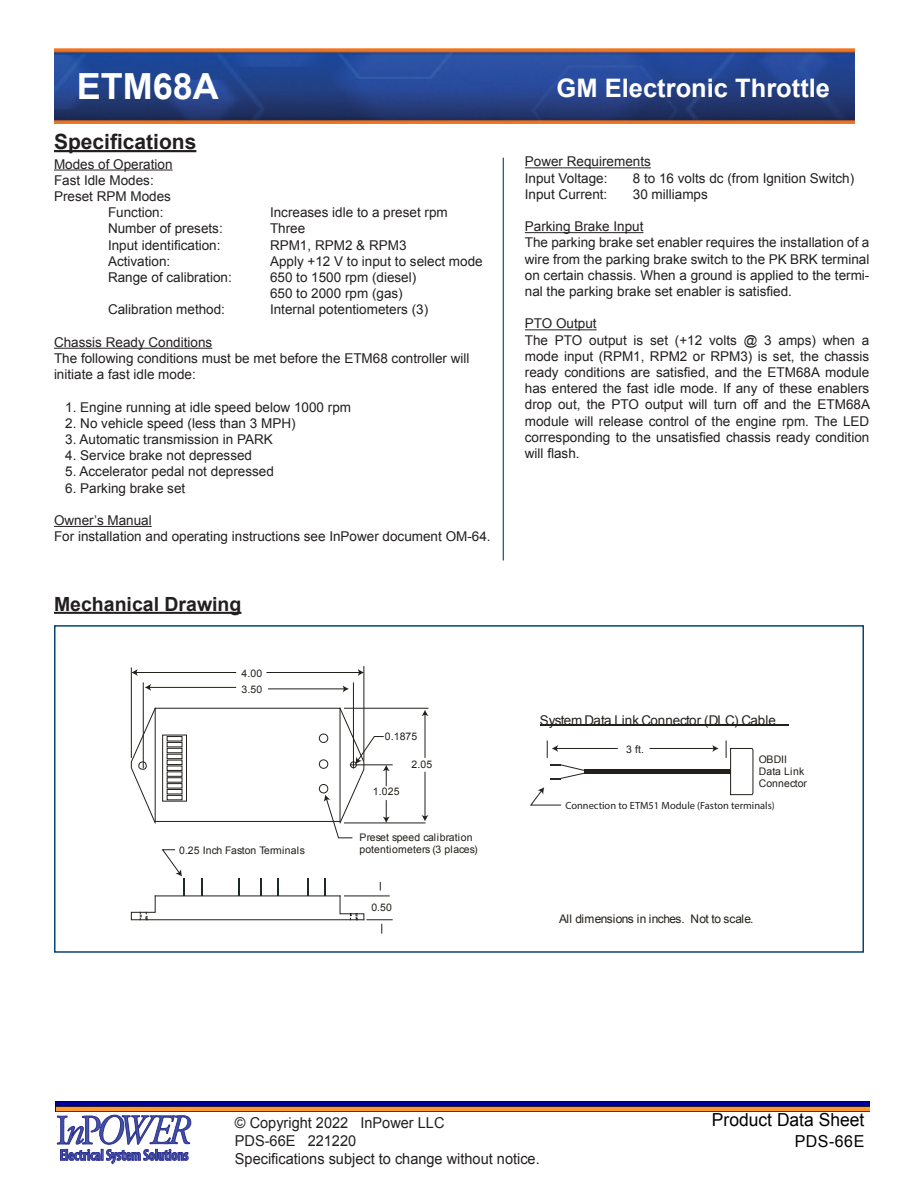
<style>
.page{position:relative;width:918px;height:1188px;background:#fff}
.page>*{position:absolute;margin:0;border:0;box-sizing:border-box;transform-origin:0 0}
.t1{font:700 36px "Arial";color:#fff}
.t2{font:700 25.5px "Arial";color:#fff}
.t3{font:700 21px "Arial";color:#231f20}
.t4{font:700 19.5px "Arial";color:#231f20}
.t5{font:18px "Arial";color:#000}
.t6{font:16.5px "Arial";letter-spacing:.03em;color:#000}
.t7{font:700 condensed 15.75px "Myriad Pro";letter-spacing:-.015em;color:#3d53a3;scale:.91 1}
.t8{font:15px "Arial";color:#231f20}
.t9{font:13.5px/16.2px "Arial";color:#231f20;text-align:justify}
.t10{font:13.5px "Arial";color:#23201b}
.t11{font:12px "Arial";letter-spacing:-.015em;color:#23201b}
.t12{font:10.5px/11.9px "Arial";letter-spacing:.015em;color:#23201b}
.t13{font:10.5px "Myriad Pro";color:#231f20}
</style>
<div class="page">
<img style="left:54px;top:49px;width:800px;height:75px">
<hr style="left:54px;top:150px;width:142px;height:2px;background:#231f20">
<hr style="left:54px;top:612px;width:187px;height:2px;background:#231f20">
<div style="left:54px;top:625px;width:810px;height:328px;border:2px solid #064573"></div>
<hr style="left:54px;top:170px;width:119px;height:1px;background:#231f20">
<hr style="left:54px;top:348px;width:158px;height:1px;background:#231f20">
<hr style="left:54px;top:526px;width:98px;height:1px;background:#231f20">
<div style="left:155px;top:708px;width:185px;height:114px;border:1px solid #23201b"></div>
<svg style="left:131px;top:707px;width:25px;height:117px"></svg>
<div style="left:138px;top:761px;width:9px;height:9px;border:1px solid #23201b;border-radius:3px"></div>
<hr style="left:350px;top:764px;width:42px;height:1px;background:#23201b">
<hr style="left:345px;top:708px;width:83px;height:1px;background:#23201b">
<hr style="left:345px;top:823px;width:80px;height:1px;background:#23201b">
<hr style="left:143px;top:683px;width:1px;height:85px;background:#23201b">
<hr style="left:364px;top:667px;width:1px;height:93px;background:#23201b">
<hr style="left:131px;top:668px;width:1px;height:89px;background:#23201b">
<hr style="left:353px;top:683px;width:1px;height:85px;background:#23201b">
<hr style="left:425px;top:714px;width:1px;height:43px;background:#23201b">
<svg style="left:421px;top:710px;width:8px;height:6px"></svg>
<hr style="left:425px;top:772px;width:1px;height:45px;background:#23201b">
<svg style="left:421px;top:815px;width:8px;height:6px"></svg>
<hr style="left:149px;top:687px;width:87px;height:1px;background:#23201b">
<svg style="left:145px;top:684px;width:6px;height:7px"></svg>
<hr style="left:268px;top:689px;width:77px;height:1px;background:#23201b">
<svg style="left:343px;top:685px;width:6px;height:7px"></svg>
<hr style="left:267px;top:672px;width:93px;height:1px;background:#23201b">
<svg style="left:358px;top:669px;width:6px;height:7px"></svg>
<hr style="left:136px;top:672px;width:100px;height:1px;background:#23201b">
<svg style="left:131px;top:669px;width:7px;height:7px"></svg>
<div style="left:585px;top:769px;width:146px;height:5px;background:#23201b"></div>
<svg style="left:550px;top:764px;width:35px;height:16px"></svg>
<hr style="left:540px;top:725px;width:249px;height:1px;background:#23201b">
<svg style="left:726px;top:741px;width:28px;height:54px"></svg>
<hr style="left:556px;top:748px;width:61px;height:1px;background:#23201b">
<svg style="left:547px;top:741px;width:11px;height:16px"></svg>
<hr style="left:650px;top:748px;width:64px;height:1px;background:#23201b">
<svg style="left:712px;top:745px;width:7px;height:7px"></svg>
<svg style="left:530px;top:787px;width:31px;height:19px"></svg>
<svg style="left:324px;top:707px;width:66px;height:132px"></svg>
<div style="left:162px;top:735px;width:25px;height:67px;border:1px solid #23201b"></div>
<div style="left:167px;top:736px;width:15px;height:5px;border:1px solid #23201b"></div>
<div style="left:167px;top:742px;width:15px;height:5px;border:1px solid #23201b"></div>
<div style="left:167px;top:748px;width:15px;height:5px;border:1px solid #23201b"></div>
<div style="left:167px;top:754px;width:15px;height:5px;border:1px solid #23201b"></div>
<div style="left:167px;top:760px;width:15px;height:5px;border:1px solid #23201b"></div>
<div style="left:167px;top:766px;width:15px;height:5px;border:1px solid #23201b"></div>
<div style="left:167px;top:771px;width:15px;height:6px;border:1px solid #23201b"></div>
<div style="left:167px;top:783px;width:15px;height:5px;border:1px solid #23201b"></div>
<div style="left:167px;top:795px;width:15px;height:5px;border:1px solid #23201b"></div>
<div style="left:167px;top:789px;width:15px;height:5px;border:1px solid #23201b"></div>
<div style="left:167px;top:777px;width:15px;height:6px;border:1px solid #23201b"></div>
<div style="left:319px;top:784px;width:9px;height:9px;border:1px solid #23201b;border-radius:50%"></div>
<div style="left:319px;top:759px;width:9px;height:10px;border:1px solid #23201b;border-radius:50%"></div>
<div style="left:319px;top:734px;width:9px;height:9px;border:1px solid #23201b;border-radius:50%"></div>
<svg style="left:131px;top:849px;width:261px;height:84px"></svg>
<hr style="left:525px;top:167px;width:126px;height:1px;background:#231f20">
<hr style="left:525px;top:232px;width:118px;height:1px;background:#231f20">
<hr style="left:525px;top:329px;width:72px;height:1px;background:#231f20">
<hr style="left:503px;top:158px;width:1px;height:403px;background:#064573">
<img style="left:55px;top:1101px;width:814px;height:10px">
<svg style="left:56px;top:1115px;width:135px;height:49px"></svg>
<p class="t1" style="left:77px;top:63px;width:144px">ETM68A</p>
<p class="t2" style="left:557px;top:71px;width:275px">GM Electronic Throttle</p>
<p class="t3" style="left:54px;top:128px;width:144px">Specifications</p>
<p class="t9" style="left:54px;top:156px;width:120px">Modes of Operation</p>
<p class="t9" style="left:54px;top:172px;width:101px">Fast Idle Modes:</p>
<p class="t9" style="left:54px;top:188px;width:119px">Preset RPM Modes</p>
<p class="t9" style="left:108px;top:204px;width:57px">Function:</p>
<p class="t9" style="left:270px;top:204px;width:179px">Increases idle to a preset rpm</p>
<p class="t9" style="left:108px;top:221px;width:116px">Number of presets:</p>
<p class="t9" style="left:270px;top:221px;width:37px">Three</p>
<p class="t9" style="left:108px;top:237px;width:114px">Input identification:</p>
<p class="t9" style="left:270px;top:237px;width:138px">RPM1, RPM2 &amp; RPM3</p>
<p class="t9" style="left:108px;top:253px;width:64px">Activation:</p>
<p class="t9" style="left:270px;top:253px;width:214px">Apply +12 V to input to select mode</p>
<p class="t9" style="left:108px;top:269px;width:125px">Range of calibration:</p>
<p class="t9" style="left:270px;top:269px;width:148px">650 to 1500 rpm (diesel)</p>
<p class="t9" style="left:270px;top:285px;width:134px">650 to 2000 rpm (gas)</p>
<p class="t9" style="left:108px;top:302px;width:119px">Calibration method:</p>
<p class="t9" style="left:270px;top:302px;width:160px">Internal potentiometers (3)</p>
<p class="t9" style="left:54px;top:334px;width:160px">Chassis Ready Conditions</p>
<p class="t9" style="left:54px;top:350px;width:417px">The following conditions must be met before the ETM68 controller will initiate a fast idle mode:</p>
<p class="t9" style="left:65px;top:399px;width:287px">1. Engine running at idle speed below 1000 rpm</p>
<p class="t9" style="left:65px;top:415px;width:232px">2. No vehicle speed (less than 3 MPH)</p>
<p class="t9" style="left:65px;top:431px;width:209px">3. Automatic transmission in PARK</p>
<p class="t9" style="left:65px;top:447px;width:188px">4. Service brake not depressed</p>
<p class="t9" style="left:65px;top:464px;width:210px">5. Accelerator pedal not depressed</p>
<p class="t9" style="left:65px;top:480px;width:122px">6. Parking brake set</p>
<p class="t9" style="left:54px;top:512px;width:99px">Owner’s Manual</p>
<p class="t9" style="left:54px;top:528px;width:438px">For installation and operating instructions see InPower document OM-64.</p>
<p class="t4" style="left:54px;top:591px;width:189px">Mechanical Drawing</p>
<p class="t12" style="left:242px;top:667px;width:22px">4.00</p>
<p class="t12" style="left:242px;top:684px;width:22px">3.50</p>
<p class="t12" style="left:385px;top:730px;width:34px">0.1875</p>
<p class="t12" style="left:412px;top:758px;width:22px">2.05</p>
<p class="t12" style="left:373px;top:786px;width:28px">1.025</p>
<p class="t12" style="left:359px;top:831px;width:115px">Preset speed calibration</p>
<p class="t12" style="left:179px;top:845px;width:128px">0.25 Inch Faston Terminals</p>
<p class="t12" style="left:359px;top:843px;width:120px">potentiometers (3 places)</p>
<p class="t12" style="left:371px;top:901px;width:22px">0.50</p>
<p class="t9" style="left:525px;top:154px;width:128px">Power Requirements</p>
<p class="t9" style="left:525px;top:170px;width:84px">Input Voltage:</p>
<p class="t9" style="left:633px;top:170px;width:223px">8 to 16 volts dc (from Ignition Switch)</p>
<p class="t9" style="left:525px;top:186px;width:84px">Input Current:</p>
<p class="t9" style="left:633px;top:186px;width:77px">30 milliamps</p>
<p class="t9" style="left:525px;top:219px;width:120px">Parking Brake Input</p>
<p class="t9" style="left:525px;top:235px;width:346px">The parking brake set enabler requires the installation of a wire from the parking brake switch to the PK BRK terminal on certain chassis. When a ground is applied to the termi&shy;nal the parking brake set enabler is satisfied.</p>
<p class="t9" style="left:525px;top:316px;width:73px">PTO Output</p>
<p class="t9" style="left:525px;top:332px;width:347px">The PTO output is set (+12 volts @ 3 amps) when a mode input (RPM1, RPM2 or RPM3) is set, the chassis ready conditions are satisfied, and the ETM68A module has entered the fast idle mode. If any of these enablers drop out, the PTO output will turn off and the ETM68A module will release control of the engine rpm. The LED corresponding to the unsatisfied chassis ready condition will flash.</p>
<p class="t10" style="left:540px;top:711px;width:238px">System Data Link Connector (DLC) Cable</p>
<p class="t12" style="left:626px;top:743px;width:19px">3 ft.</p>
<p class="t12" style="left:759px;top:754px;width:50px">OBDII<br>Data Link<br>Connector</p>
<p class="t13" style="left:565px;top:799px;width:211px">Connection to ETM51 Module (Faston terminals)</p>
<p class="t11" style="left:559px;top:911px;width:196px">All dimensions in inches. Not to scale.</p>
<p class="t7" style="left:60px;top:1145px;width:143px">Electrical System Solutions</p>
<p class="t8" style="left:235px;top:1113px;width:211px">© Copyright 2022 InPower LLC</p>
<p class="t8" style="left:235px;top:1131px;width:123px">PDS-66E 221220</p>
<p class="t8" style="left:235px;top:1149px;width:306px">Specifications subject to change without notice.</p>
<p class="t5" style="left:712px;top:1108px;width:154px">Product Data Sheet</p>
<p class="t6" style="left:795px;top:1130px;width:71px">PDS-66E</p>
</div>
